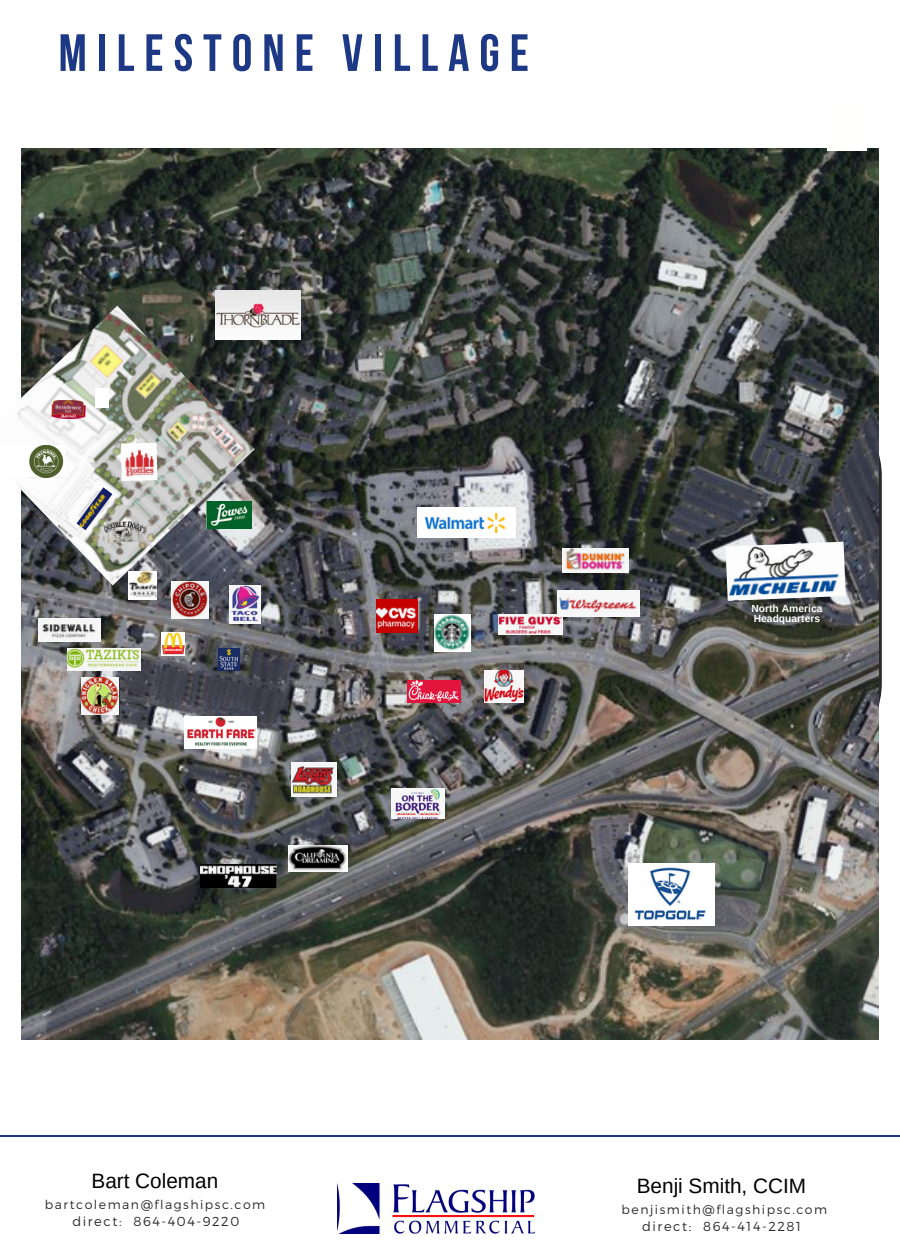
<style>
.page{position:relative;width:900px;height:1260px;background:#fff}
.page>*{position:absolute;margin:0;border:0;box-sizing:border-box;transform-origin:0 0}
.t1{font:700 52.25px "Bebas Neue";letter-spacing:.19em;color:#1d3884}
.t2{font:20.75px "Arimo";color:#000}
.t3{font:300 13px "Montserrat";letter-spacing:.12em;color:#292929}
.t4{font:300 12.5px "Montserrat";letter-spacing:.12em;color:#292929}
.t5{font:700 10.25px/10.2px "Arimo";color:#fff}
.t6{font:700 3px "Arimo";color:#000}
</style>
<div class="page">
<hr style="left:0;top:1135px;width:900px;height:2px;background:#1d3884">
<img style="left:338px;top:1183px;width:197px;height:51px">
<img style="left:21px;top:149px;width:857px;height:891px">
<img style="left:628px;top:864px;width:87px;height:61px">
<img style="left:725px;top:542px;width:121px;height:59px">
<img style="left:418px;top:507px;width:97px;height:30px">
<img style="left:219px;top:648px;width:20px;height:23px">
<img style="left:216px;top:291px;width:84px;height:48px">
<img style="left:17px;top:306px;width:238px;height:279px">
<img style="left:52px;top:400px;width:34px;height:19px">
<img style="left:77px;top:487px;width:35px;height:43px">
<img style="left:27px;top:446px;width:37px;height:32px">
<img style="left:121px;top:443px;width:36px;height:38px">
<img style="left:104px;top:521px;width:40px;height:22px">
<img style="left:129px;top:572px;width:28px;height:28px">
<img style="left:171px;top:581px;width:38px;height:38px">
<img style="left:376px;top:599px;width:42px;height:34px">
<img style="left:434px;top:614px;width:36px;height:38px">
<img style="left:207px;top:502px;width:45px;height:26px">
<img style="left:162px;top:633px;width:22px;height:22px">
<img style="left:82px;top:677px;width:37px;height:38px">
<img style="left:67px;top:648px;width:74px;height:23px">
<img style="left:408px;top:680px;width:52px;height:22px">
<div style="left:828px;top:106px;width:39px;height:45px;background:#fffffe"></div>
<img style="left:200px;top:865px;width:77px;height:22px">
<img style="left:289px;top:845px;width:58px;height:27px">
<img style="left:392px;top:788px;width:52px;height:30px">
<img style="left:292px;top:763px;width:45px;height:33px">
<img style="left:185px;top:717px;width:71px;height:32px">
<img style="left:229px;top:586px;width:32px;height:37px">
<img style="left:499px;top:614px;width:63px;height:21px">
<img style="left:557px;top:590px;width:83px;height:26px">
<img style="left:38px;top:619px;width:62px;height:22px">
<img style="left:485px;top:670px;width:39px;height:32px">
<img style="left:563px;top:549px;width:65px;height:24px">
<div style="left:95px;top:389px;width:13px;height:19px;background:#fff"></div>
<div style="left:0;top:446px;width:27px;height:32px;background:#fff"></div>
<p class="t1" style="left:59px;top:32px;width:472px">MILESTONE VILLAGE</p>
<p class="t6" style="left:733px;top:599px;width:7px">I-85</p>
<p class="t5" style="left:751px;top:603px;width:72px">North America<br>Headquarters</p>
<p class="t2" style="left:92px;top:1169px;width:128px">Bart Coleman</p>
<p class="t4" style="left:45px;top:1196px;width:222px">bartcoleman@flagshipsc.com</p>
<p class="t3" style="left:72px;top:1213px;width:168px">direct: 864-404-9220</p>
<p class="t2" style="left:637px;top:1174px;width:171px">Benji Smith, CCIM</p>
<p class="t4" style="left:622px;top:1201px;width:207px">benjismith@flagshipsc.com</p>
<p class="t3" style="left:642px;top:1218px;width:160px">direct: 864-414-2281</p>
</div>
